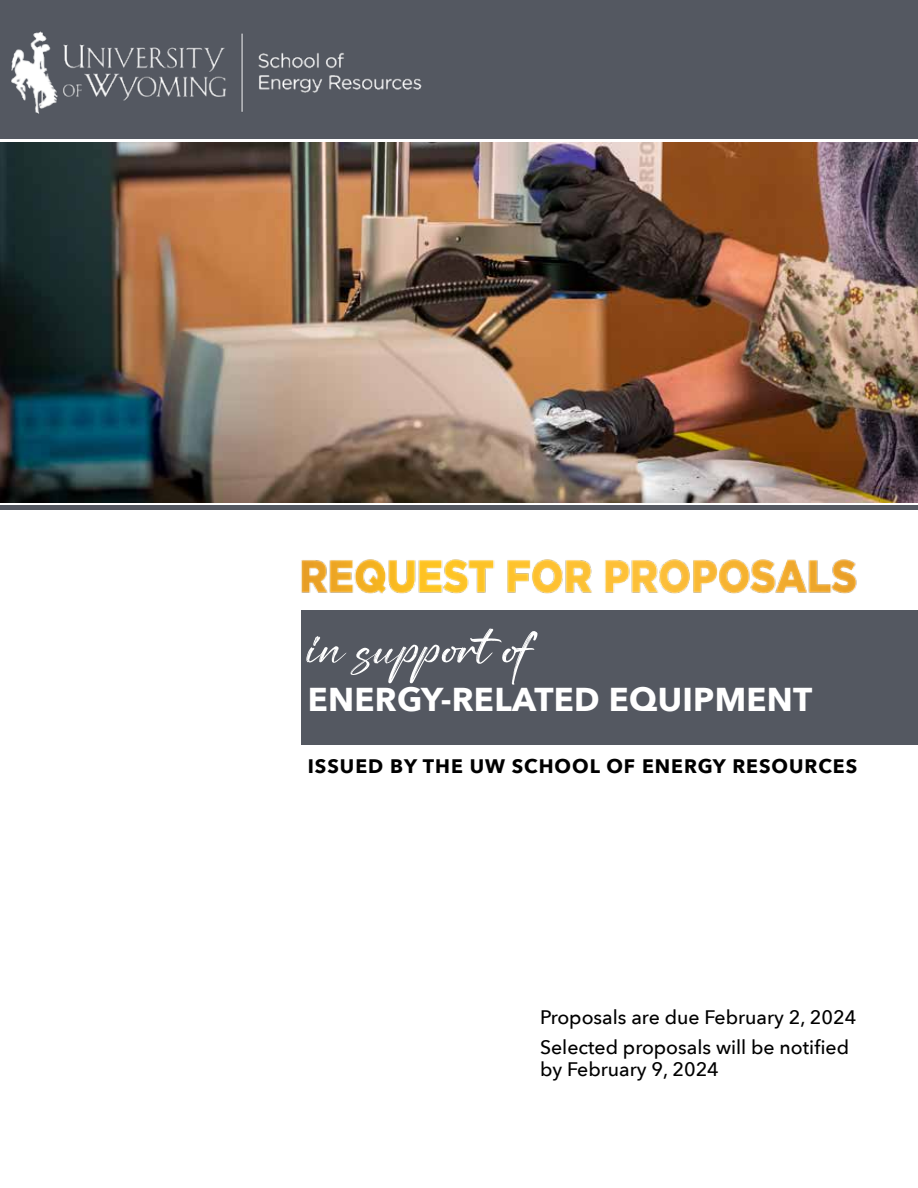
<style>
.page{position:relative;width:918px;height:1188px;background:#fff}
.page>*{position:absolute;margin:0;border:0;box-sizing:border-box;transform-origin:0 0}
.t1{font:60px "Aoutoory Dragon";color:#fff}
.t2{font:700 33px "Avenir Next";letter-spacing:.01em;color:#fff}
.t3{font:500 19.5px/30.5px "Avenir Next";color:#000}
.t4{font:700 19.5px "Avenir Next";letter-spacing:.05em;color:#000}
</style>
<div class="page">
<div style="left:0;top:0;width:918px;height:138px;background:#545861"></div>
<img style="left:301px;top:559px;width:556px;height:35px">
<img style="left:11px;top:31px;width:411px;height:83px">
<img style="left:0;top:143px;width:918px;height:359px">
<div style="left:0;top:505px;width:918px;height:5px;background:#545861"></div>
<div style="left:301px;top:611px;width:617px;height:134px;background:#545861"></div>
<h1 class="t1" style="left:308px;top:611px;width:229px">in support of</h1>
<h2 class="t2" style="left:308px;top:671px;width:506px">ENERGY-RELATED EQUIPMENT</h2>
<p class="t4" style="left:308px;top:750px;width:551px">ISSUED BY THE UW SCHOOL OF ENERGY RESOURCES</p>
<p class="t3" style="left:540px;top:1001px;width:318px">Proposals are due February 2, 2024<br>Selected proposals will be notified</p>
<p class="t3" style="left:540px;top:1053px;width:180px">by February 9, 2024</p>
</div>
